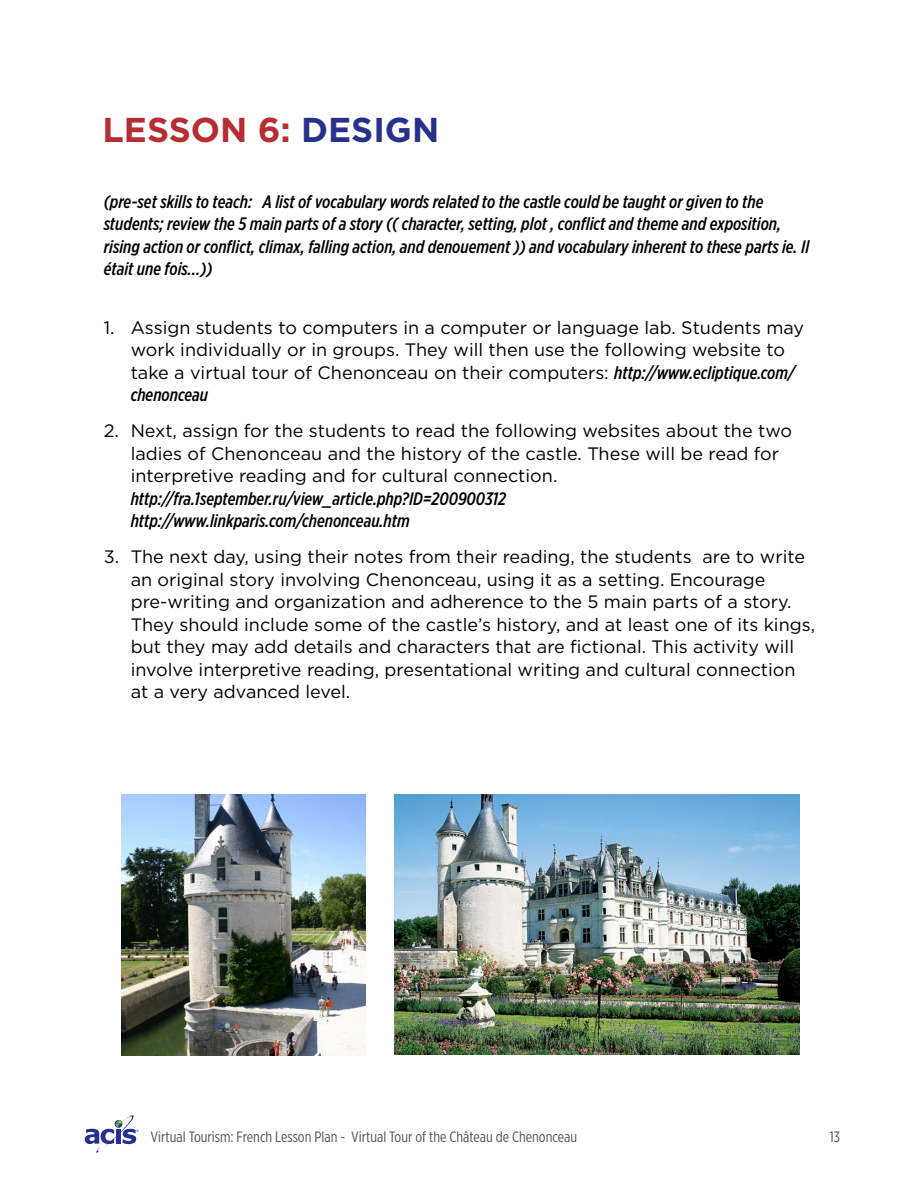
<style>
.page{position:relative;width:918px;height:1188px;background:#fff}
.page>*{position:absolute;margin:0;border:0;box-sizing:border-box;transform-origin:0 0}
.t1{font:700 34.5px "Gotham";color:#b42e34}
.t2{font:18px/22.5px "Gotham";color:#000}
.t3{font:italic 500 18px/22.5px "Gotham X Narrow";color:#000}
.t4{font:15px "Gotham X Narrow";color:#564f52}
.s1{color:#27318b}
.s2{font-family:"Gotham X Narrow";font-weight:500;font-style:italic}
</style>
<div class="page">
<svg style="left:85px;top:1115px;width:54px;height:38px"></svg>
<img style="left:394px;top:795px;width:406px;height:259px">
<img style="left:122px;top:795px;width:244px;height:261px">
<h1 class="t1" style="left:103px;top:107px;width:338px">LESSON 6: <span class="s1">DESIGN</span></h1>
<p class="t3" style="left:104px;top:190px;width:707px">(pre-set skills to teach: A list of vocabulary words related to the castle could be taught or given to the students; review the 5 main parts of a story (( character, setting, plot , conflict and theme and exposition, rising action or conflict, climax, falling action, and denouement )) and vocabulary inherent to these parts ie. Il était une fois…))</p>
<p class="t2" style="left:131px;top:316px;width:675px;text-indent:-27px">1. Assign students to computers in a computer or language lab. Students may work individually or in groups. They will then use the following website to take a virtual tour of Chenonceau on their computers: <span class="s2">http://www.ecliptique.com/</span></p>
<p class="t3" style="left:131px;top:383px;width:79px">chenonceau</p>
<p class="t2" style="left:131px;top:419px;width:663px;text-indent:-27px">2. Next, assign for the students to read the following websites about the two ladies of Chenonceau and the history of the castle. These will be read for interpretive reading and for cultural connection.</p>
<p class="t3" style="left:131px;top:487px;width:377px">http://fra.1september.ru/view_article.php?ID=200900312 http://www.linkparis.com/chenonceau.htm</p>
<p class="t2" style="left:131px;top:545px;width:686px;text-indent:-27px">3. The next day, using their notes from their reading, the students are to write an original story involving Chenonceau, using it as a setting. Encourage pre-writing and organization and adherence to the 5 main parts of a story.<br>They should include some of the castle’s history, and at least one of its kings, but they may add details and characters that are fictional. This activity will involve interpretive reading, presentational writing and cultural connection at a very advanced level.</p>
<p class="t4" style="left:151px;top:1128px;width:428px">Virtual Tourism: French Lesson Plan - Virtual Tour of the Château de Chenonceau</p>
<p class="t4" style="left:830px;top:1128px;width:12px">13</p>
</div>
